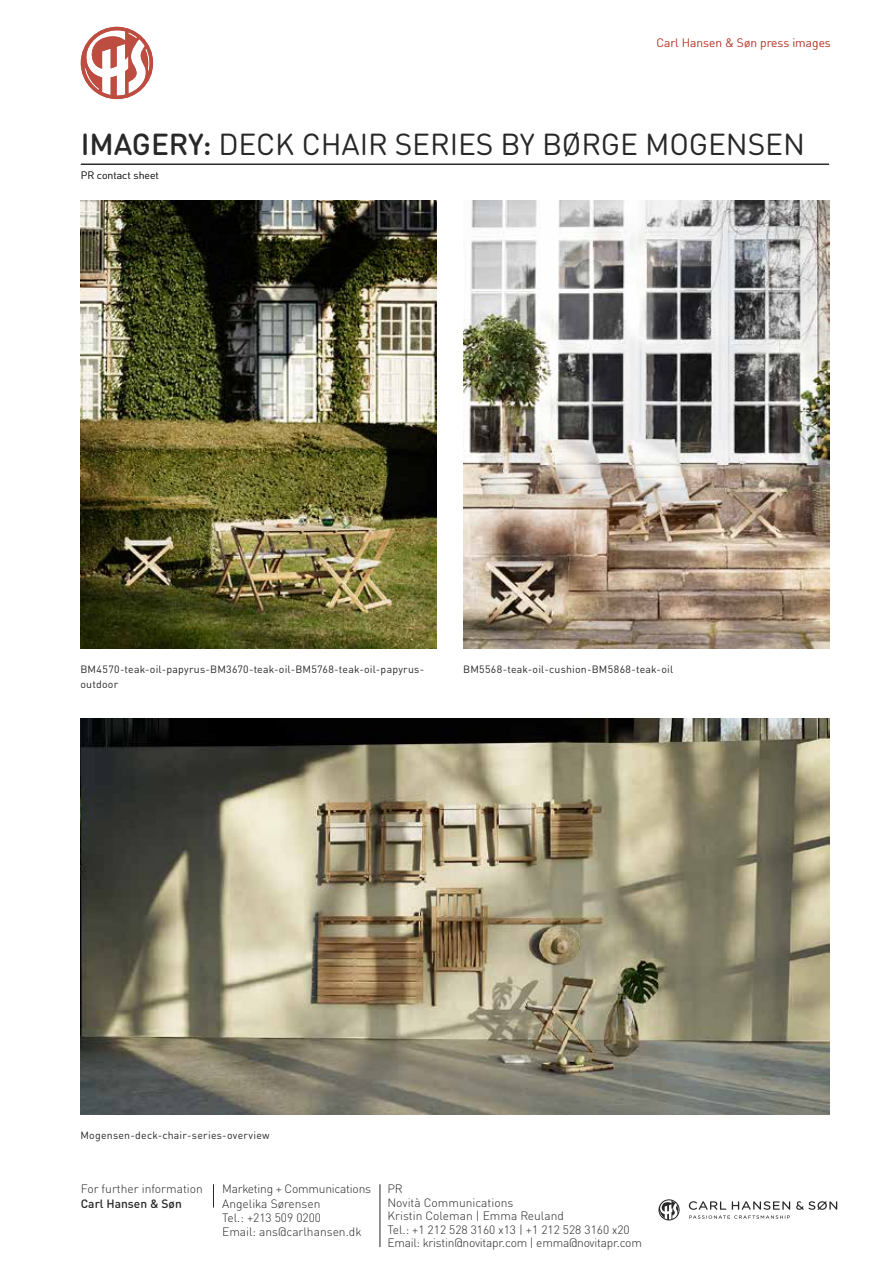
<style>
.page{position:relative;width:893px;height:1263px;background:#fff}
.page>*{position:absolute;margin:0;border:0;box-sizing:border-box;transform-origin:0 0}
.t1{font:30px "DIN Round Pro";letter-spacing:-.005em;color:#292829}
.t2{font:300 12px/13.5px "DIN Round Pro";color:#292829}
.t3{font:300 12px "DIN Round Pro";color:#be4d41}
.t4{font:500 12px "DIN Round Pro";color:#292829}
.t5{font:10.5px/14.9px "DIN Round Pro";letter-spacing:.02em;color:#292829}
.t6{font:300 10.5px "DIN Round Pro";color:#292829}
.s1{font-weight:500}
</style>
<div class="page">
<img style="left:463px;top:200px;width:366px;height:449px">
<img style="left:80px;top:719px;width:749px;height:396px">
<img style="left:80px;top:200px;width:356px;height:449px">
<svg style="left:658px;top:1199px;width:22px;height:21px"></svg>
<svg style="left:689px;top:1201px;width:101px;height:18px"></svg>
<svg style="left:796px;top:1201px;width:41px;height:9px"></svg>
<svg style="left:81px;top:27px;width:72px;height:72px"></svg>
<hr style="left:81px;top:164px;width:748px;height:1px;background:#292829">
<svg style="left:213px;top:1184px;width:1px;height:23px"></svg>
<hr style="left:379px;top:1184px;width:1px;height:63px;background:#292829">
<p class="t3" style="left:656px;top:35px;width:176px">Carl Hansen &amp; Søn press images</p>
<h1 class="t1" style="left:81px;top:124px;width:726px"><span class="s1">IMAGERY:</span> DECK CHAIR SERIES BY BØRGE MOGENSEN</h1>
<p class="t6" style="left:81px;top:169px;width:80px">PR contact sheet</p>
<p class="t5" style="left:80px;top:661px;width:345px">BM4570-teak-oil-papyrus-BM3670-teak-oil-BM5768-teak-oil-papyrus&shy;outdoor</p>
<p class="t5" style="left:463px;top:661px;width:211px">BM5568-teak-oil-cushion-BM5868-teak-oil</p>
<p class="t5" style="left:80px;top:1127px;width:191px">Mogensen-deck-chair-series-overview</p>
<p class="t2" style="left:81px;top:1182px;width:124px">For further information</p>
<p class="t4" style="left:81px;top:1195px;width:103px">Carl Hansen &amp; Søn</p>
<p class="t2" style="left:222px;top:1181px;width:150px;line-height:14.4px">Marketing + Communications<br>Angelika Sørensen<br>Tel.: +213 509 0200<br>Email: ans@carlhansen.dk</p>
<p class="t2" style="left:387px;top:1182px;width:256px">PR<br>Novità Communications<br>Kristin Coleman | Emma Reuland<br>Tel.: +1 212 528 3160 x13 | +1 212 528 3160 x20<br>Email: kristin@novitapr.com | emma@novitapr.com</p>
</div>
